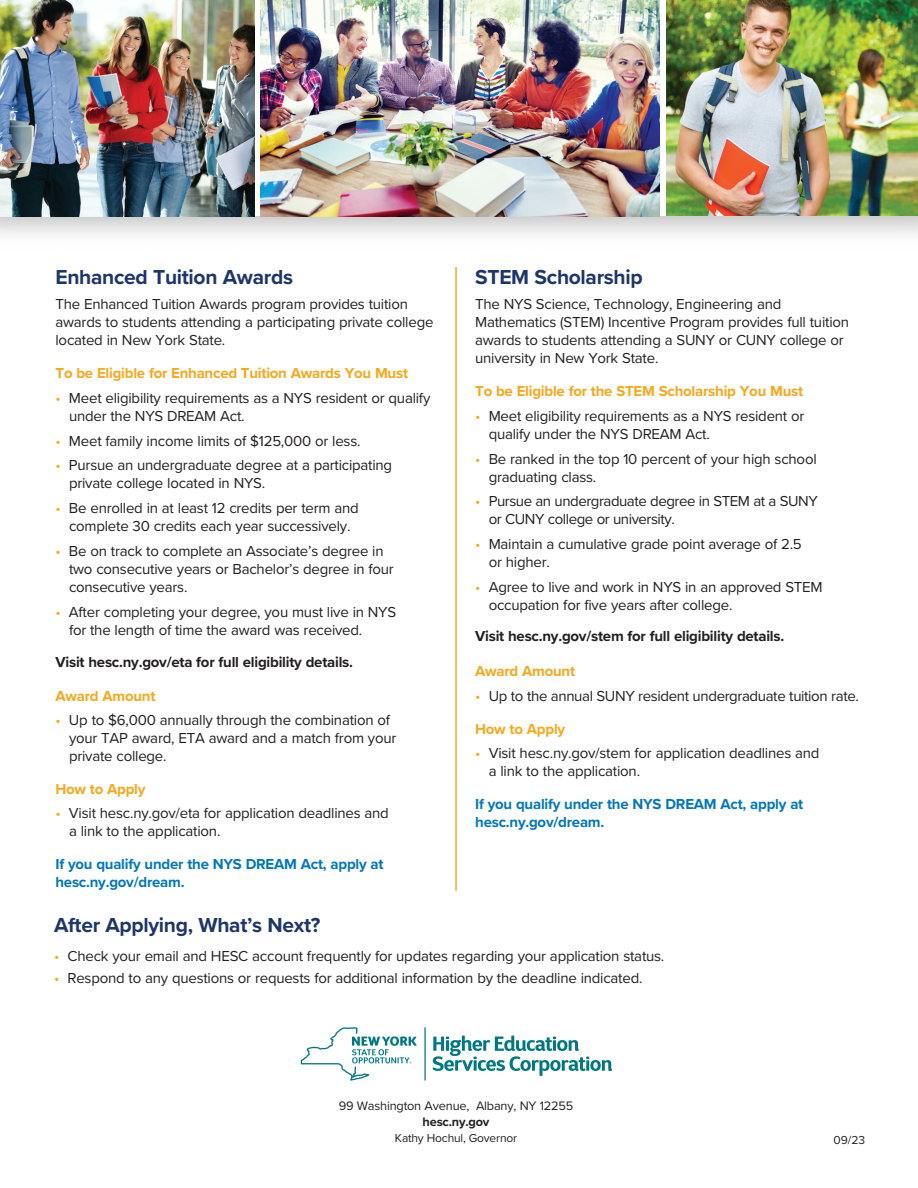
<style>
.page{position:relative;width:918px;height:1188px;background:#fff}
.page>*{position:absolute;margin:0;border:0;box-sizing:border-box;transform-origin:0 0}
.t1{font:700 21px "Proxima Nova";letter-spacing:-.015em;color:#1d366c}
.t2{font:15px/18px "Proxima Nova";letter-spacing:-.015em;color:#231f20}
.t3{font:700 15px "Proxima Nova";letter-spacing:-.015em;color:#f9a71b}
.t4{font:700 15px/18px "Proxima Nova";letter-spacing:-.015em;color:#0077c0}
.t5{font:700 15px "Proxima Nova";letter-spacing:-.015em;color:#231f20}
.t6{font:12.75px/15.6px "Proxima Nova";letter-spacing:-.015em;color:#231f20;text-align:center}
.t7{font:12px "Proxima Nova";letter-spacing:-.015em;color:#231f20}
.s1{color:#f6aa1b}
.s2{font-weight:700}
</style>
<div class="page">
<img style="left:0;top:216px;width:918px;height:19px">
<hr style="left:455px;top:267px;width:2px;height:624px;background:#f9a71b">
<svg style="left:433px;top:1036px;width:179px;height:40px"></svg>
<hr style="left:424px;top:1027px;width:2px;height:54px;background:#007983">
<svg style="left:301px;top:1027px;width:116px;height:54px"></svg>
<img style="left:0;top:0;width:254px;height:217px">
<img style="left:260px;top:0;width:400px;height:216px">
<img style="left:666px;top:0;width:252px;height:216px">
<p class="t1" style="left:56px;top:261px;width:239px">Enhanced Tuition Awards</p>
<p class="t2" style="left:56px;top:294px;width:380px">The Enhanced Tuition Awards program provides tuition awards to students attending a participating private college located in New York State.</p>
<p class="t3" style="left:56px;top:362px;width:354px">To be Eligible for Enhanced Tuition Awards You Must</p>
<p class="t2" style="left:69px;top:388px;width:363px;text-indent:-14px"><span class="s1">•</span> Meet eligibility requirements as a NYS resident or qualify under the NYS DREAM Act.</p>
<p class="t2" style="left:56px;top:431px;width:307px"><span class="s1">•</span> Meet family income limits of $125,000 or less.</p>
<p class="t2" style="left:69px;top:456px;width:325px;text-indent:-14px"><span class="s1">•</span> Pursue an undergraduate degree at a participating private college located in NYS.</p>
<p class="t2" style="left:56px;top:498px;width:305px;text-align:center"><span class="s1">•</span> Be enrolled in at least 12 credits per term and complete 30 credits each year successively.</p>
<p class="t2" style="left:69px;top:541px;width:326px;text-indent:-14px"><span class="s1">•</span> Be on track to complete an Associate’s degree in two consecutive years or Bachelor’s degree in four consecutive years.</p>
<p class="t2" style="left:69px;top:602px;width:329px;text-indent:-14px"><span class="s1">•</span> After completing your degree, you must live in NYS for the length of time the award was received.</p>
<p class="t5" style="left:56px;top:651px;width:299px">Visit hesc.ny.gov/eta for full eligibility details.</p>
<p class="t3" style="left:56px;top:684px;width:101px">Award Amount</p>
<p class="t2" style="left:69px;top:711px;width:329px;text-indent:-14px"><span class="s1">•</span> Up to $6,000 annually through the combination of your TAP award, ETA award and a match from your private college.</p>
<p class="t3" style="left:56px;top:777px;width:92px">How to Apply</p>
<p class="t2" style="left:69px;top:804px;width:321px;text-indent:-14px"><span class="s1">•</span> Visit hesc.ny.gov/eta for application deadlines and a link to the application.</p>
<p class="t4" style="left:56px;top:855px;width:330px">If you qualify under the NYS DREAM Act, apply at hesc.ny.gov/dream.</p>
<p class="t1" style="left:475px;top:261px;width:169px">STEM Scholarship</p>
<p class="t2" style="left:475px;top:294px;width:375px">The NYS Science, Technology, Engineering and Mathematics (STEM) Incentive Program provides full tuition awards to students attending a SUNY or CUNY college or university in New York State.</p>
<p class="t3" style="left:475px;top:380px;width:330px">To be Eligible for the STEM Scholarship You Must</p>
<p class="t2" style="left:489px;top:406px;width:317px;text-indent:-14px"><span class="s1">•</span> Meet eligibility requirements as a NYS resident or qualify under the NYS DREAM Act.</p>
<p class="t2" style="left:489px;top:449px;width:330px;text-indent:-14px"><span class="s1">•</span> Be ranked in the top 10 percent of your high school graduating class.</p>
<p class="t2" style="left:489px;top:492px;width:331px;text-indent:-14px"><span class="s1">•</span> Pursue an undergraduate degree in STEM at a SUNY or CUNY college or university.</p>
<p class="t2" style="left:489px;top:534px;width:315px;text-indent:-14px"><span class="s1">•</span> Maintain a cumulative grade point average of 2.5 or higher.</p>
<p class="t2" style="left:489px;top:577px;width:336px;text-indent:-14px"><span class="s1">•</span> Agree to live and work in NYS in an approved STEM occupation for five years after college.</p>
<p class="t5" style="left:475px;top:625px;width:311px">Visit hesc.ny.gov/stem for full eligibility details.</p>
<p class="t3" style="left:475px;top:660px;width:101px">Award Amount</p>
<p class="t2" style="left:475px;top:686px;width:385px"><span class="s1">•</span> Up to the annual SUNY resident undergraduate tuition rate.</p>
<p class="t3" style="left:475px;top:717px;width:92px">How to Apply</p>
<p class="t2" style="left:489px;top:744px;width:332px;text-indent:-14px"><span class="s1">•</span> Visit hesc.ny.gov/stem for application deadlines and a link to the application.</p>
<p class="t4" style="left:475px;top:795px;width:330px">If you qualify under the NYS DREAM Act, apply at hesc.ny.gov/dream.</p>
<p class="t1" style="left:54px;top:910px;width:268px">After Applying, What’s Next?</p>
<p class="t2" style="left:54px;top:946px;width:612px"><span class="s1">•</span> Check your email and HESC account frequently for updates regarding your application status.</p>
<p class="t2" style="left:54px;top:968px;width:590px"><span class="s1">•</span> Respond to any questions or requests for additional information by the deadline indicated.</p>
<p class="t6" style="left:339px;top:1098px;width:236px">99 Washington Avenue, Albany, NY 12255 <span class="s2">hesc.ny.gov</span></p>
<p class="t7" style="left:395px;top:1129px;width:124px">Kathy Hochul, Governor</p>
<p class="t7" style="left:833px;top:1131px;width:33px">09/23</p>
</div>
